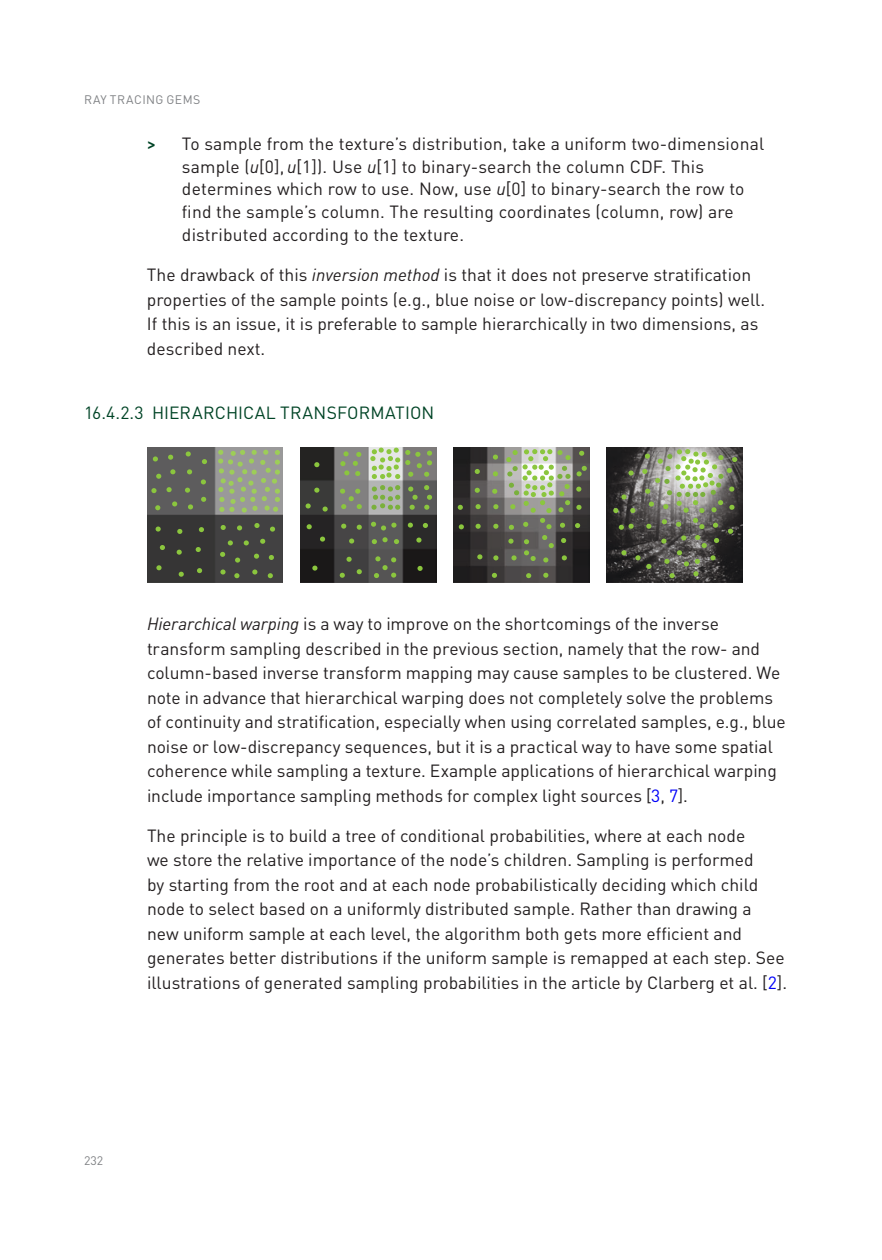
<style>
.page{position:relative;width:882px;height:1260px;background:#fff}
.page>*{position:absolute;margin:0;border:0;box-sizing:border-box;transform-origin:0 0}
.t1{font:17.5px/24.5px "Sysltp DIN Pro";color:#231f20}
.t2{font:17.5px "Sysltp DIN Pro";letter-spacing:.005em;color:#004426}
.t3{font:12.25px "Vymhhx DIN Pro";letter-spacing:.035em;color:#808285}
.t4{font:12.25px "Sysltp DIN Pro";color:#808285}
.s1{font-family:"Mwtxsn DIN Pro";font-weight:500;color:#004426}
.s2{font-family:"Syvvkm DIN Pro";font-style:italic}
.s3{color:#0000fa}
</style>
<div class="page">
<img style="left:147px;top:447px;width:136px;height:136px">
<img style="left:301px;top:447px;width:136px;height:136px">
<img style="left:454px;top:447px;width:136px;height:136px">
<img style="left:606px;top:447px;width:136px;height:136px">
<svg style="left:201px;top:479px;width:5px;height:5px"></svg>
<svg style="left:170px;top:469px;width:5px;height:5px"></svg>
<svg style="left:167px;top:487px;width:5px;height:5px"></svg>
<svg style="left:156px;top:565px;width:6px;height:5px"></svg>
<svg style="left:156px;top:527px;width:5px;height:5px"></svg>
<svg style="left:201px;top:497px;width:5px;height:5px"></svg>
<svg style="left:172px;top:501px;width:5px;height:5px"></svg>
<svg style="left:155px;top:505px;width:5px;height:5px"></svg>
<svg style="left:177px;top:529px;width:5px;height:5px"></svg>
<svg style="left:177px;top:550px;width:5px;height:5px"></svg>
<svg style="left:202px;top:459px;width:5px;height:5px"></svg>
<svg style="left:168px;top:455px;width:5px;height:5px"></svg>
<svg style="left:153px;top:456px;width:5px;height:6px"></svg>
<svg style="left:188px;top:504px;width:5px;height:5px"></svg>
<svg style="left:187px;top:469px;width:5px;height:5px"></svg>
<svg style="left:185px;top:488px;width:5px;height:5px"></svg>
<svg style="left:228px;top:540px;width:5px;height:5px"></svg>
<svg style="left:197px;top:568px;width:5px;height:5px"></svg>
<svg style="left:196px;top:547px;width:5px;height:5px"></svg>
<svg style="left:199px;top:527px;width:5px;height:5px"></svg>
<svg style="left:220px;top:552px;width:5px;height:5px"></svg>
<svg style="left:254px;top:523px;width:6px;height:5px"></svg>
<svg style="left:268px;top:573px;width:5px;height:5px"></svg>
<svg style="left:269px;top:555px;width:5px;height:5px"></svg>
<svg style="left:260px;top:539px;width:5px;height:5px"></svg>
<svg style="left:234px;top:573px;width:5px;height:5px"></svg>
<svg style="left:235px;top:558px;width:5px;height:5px"></svg>
<svg style="left:254px;top:554px;width:5px;height:5px"></svg>
<svg style="left:220px;top:569px;width:6px;height:6px"></svg>
<svg style="left:237px;top:525px;width:5px;height:5px"></svg>
<svg style="left:244px;top:540px;width:5px;height:5px"></svg>
<svg style="left:252px;top:569px;width:5px;height:6px"></svg>
<svg style="left:270px;top:527px;width:5px;height:5px"></svg>
<svg style="left:221px;top:525px;width:5px;height:5px"></svg>
<svg style="left:160px;top:545px;width:5px;height:5px"></svg>
<svg style="left:179px;top:572px;width:5px;height:5px"></svg>
<svg style="left:151px;top:488px;width:6px;height:5px"></svg>
<svg style="left:156px;top:474px;width:5px;height:5px"></svg>
<svg style="left:186px;top:451px;width:5px;height:5px"></svg>
<svg style="left:218px;top:450px;width:62px;height:63px;background:#9aa48b"></svg>
<svg style="left:312px;top:566px;width:5px;height:5px"></svg>
<svg style="left:307px;top:524px;width:5px;height:5px"></svg>
<svg style="left:323px;top:507px;width:5px;height:5px"></svg>
<svg style="left:306px;top:503px;width:5px;height:6px"></svg>
<svg style="left:341px;top:524px;width:5px;height:5px"></svg>
<svg style="left:346px;top:557px;width:6px;height:5px"></svg>
<svg style="left:314px;top:462px;width:5px;height:5px"></svg>
<svg style="left:357px;top:569px;width:5px;height:5px"></svg>
<svg style="left:349px;top:539px;width:5px;height:5px"></svg>
<svg style="left:357px;top:525px;width:5px;height:5px"></svg>
<svg style="left:408px;top:523px;width:5px;height:5px"></svg>
<svg style="left:417px;top:566px;width:6px;height:5px"></svg>
<svg style="left:416px;top:538px;width:6px;height:5px"></svg>
<svg style="left:372px;top:537px;width:16px;height:7px"></svg>
<svg style="left:394px;top:539px;width:5px;height:5px"></svg>
<svg style="left:374px;top:556px;width:22px;height:22px"></svg>
<svg style="left:423px;top:523px;width:5px;height:5px"></svg>
<svg style="left:371px;top:522px;width:26px;height:9px"></svg>
<svg style="left:320px;top:537px;width:5px;height:5px"></svg>
<svg style="left:340px;top:573px;width:5px;height:5px"></svg>
<svg style="left:314px;top:488px;width:5px;height:5px"></svg>
<svg style="left:340px;top:489px;width:22px;height:20px"></svg>
<svg style="left:340px;top:451px;width:21px;height:25px"></svg>
<svg style="left:424px;top:485px;width:8px;height:25px"></svg>
<svg style="left:371px;top:485px;width:29px;height:25px"></svg>
<svg style="left:408px;top:487px;width:10px;height:23px"></svg>
<svg style="left:370px;top:448px;width:62px;height:31px;background:#a5b491"></svg>
<svg style="left:477px;top:554px;width:5px;height:5px"></svg>
<svg style="left:459px;top:524px;width:5px;height:5px"></svg>
<svg style="left:476px;top:504px;width:5px;height:5px"></svg>
<svg style="left:458px;top:505px;width:5px;height:5px"></svg>
<svg style="left:493px;top:524px;width:5px;height:5px"></svg>
<svg style="left:493px;top:555px;width:5px;height:5px"></svg>
<svg style="left:475px;top:469px;width:5px;height:5px"></svg>
<svg style="left:493px;top:504px;width:5px;height:5px"></svg>
<svg style="left:493px;top:471px;width:5px;height:5px"></svg>
<svg style="left:492px;top:489px;width:5px;height:5px"></svg>
<svg style="left:526px;top:573px;width:5px;height:5px"></svg>
<svg style="left:543px;top:573px;width:5px;height:5px"></svg>
<svg style="left:476px;top:524px;width:5px;height:5px"></svg>
<svg style="left:492px;top:573px;width:5px;height:5px"></svg>
<svg style="left:475px;top:488px;width:5px;height:5px"></svg>
<svg style="left:493px;top:455px;width:5px;height:5px"></svg>
<svg style="left:506px;top:449px;width:81px;height:114px;background:#7e8571"></svg>
<svg style="left:613px;top:449px;width:124px;height:129px;background:#676b5d"></svg>
<p class="t3" style="left:84px;top:91px;width:118px">RAY TRACING GEMS</p>
<p class="t1" style="left:182px;top:131px;width:584px;line-height:22.8px;text-indent:-35px"><span class="s1">&gt;</span> To sample from the texture’s distribution, take a uniform two-dimensional sample (<span class="s2">u</span>[0], <span class="s2">u</span>[1]). Use <span class="s2">u</span>[1] to binary-search the column CDF. This determines which row to use. Now, use <span class="s2">u</span>[0] to binary-search the row to find the sample’s column. The resulting coordinates (column, row) are distributed according to the texture.</p>
<p class="t1" style="left:147px;top:262px;width:620px">The drawback of this <span class="s2">inversion method</span> is that it does not preserve stratification properties of the sample points (e.g., blue noise or low-discrepancy points) well.<br>If this is an issue, it is preferable to sample hierarchically in two dimensions, as described next.</p>
<p class="t2" style="left:84px;top:401px;width:352px">16.4.2.3 HIERARCHICAL TRANSFORMATION</p>
<p class="t1" style="left:147px;top:611px;width:640px"><span class="s2">Hierarchical warping</span> is a way to improve on the shortcomings of the inverse transform sampling described in the previous section, namely that the row- and column-based inverse transform mapping may cause samples to be clustered. We note in advance that hierarchical warping does not completely solve the problems of continuity and stratification, especially when using correlated samples, e.g., blue noise or low-discrepancy sequences, but it is a practical way to have some spatial coherence while sampling a texture. Example applications of hierarchical warping include importance sampling methods for complex light sources [<span class="s3">3</span>, <span class="s3">7</span>].</p>
<p class="t1" style="left:147px;top:823px;width:642px">The principle is to build a tree of conditional probabilities, where at each node<br>we store the relative importance of the node’s children. Sampling is performed<br>by starting from the root and at each node probabilistically deciding which child node to select based on a uniformly distributed sample. Rather than drawing a new uniform sample at each level, the algorithm both gets more efficient and generates better distributions if the uniform sample is remapped at each step. See illustrations of generated sampling probabilities in the article by Clarberg et al. [<span class="s3">2</span>].</p>
<p class="t4" style="left:84px;top:1153px;width:21px">232</p>
</div>
